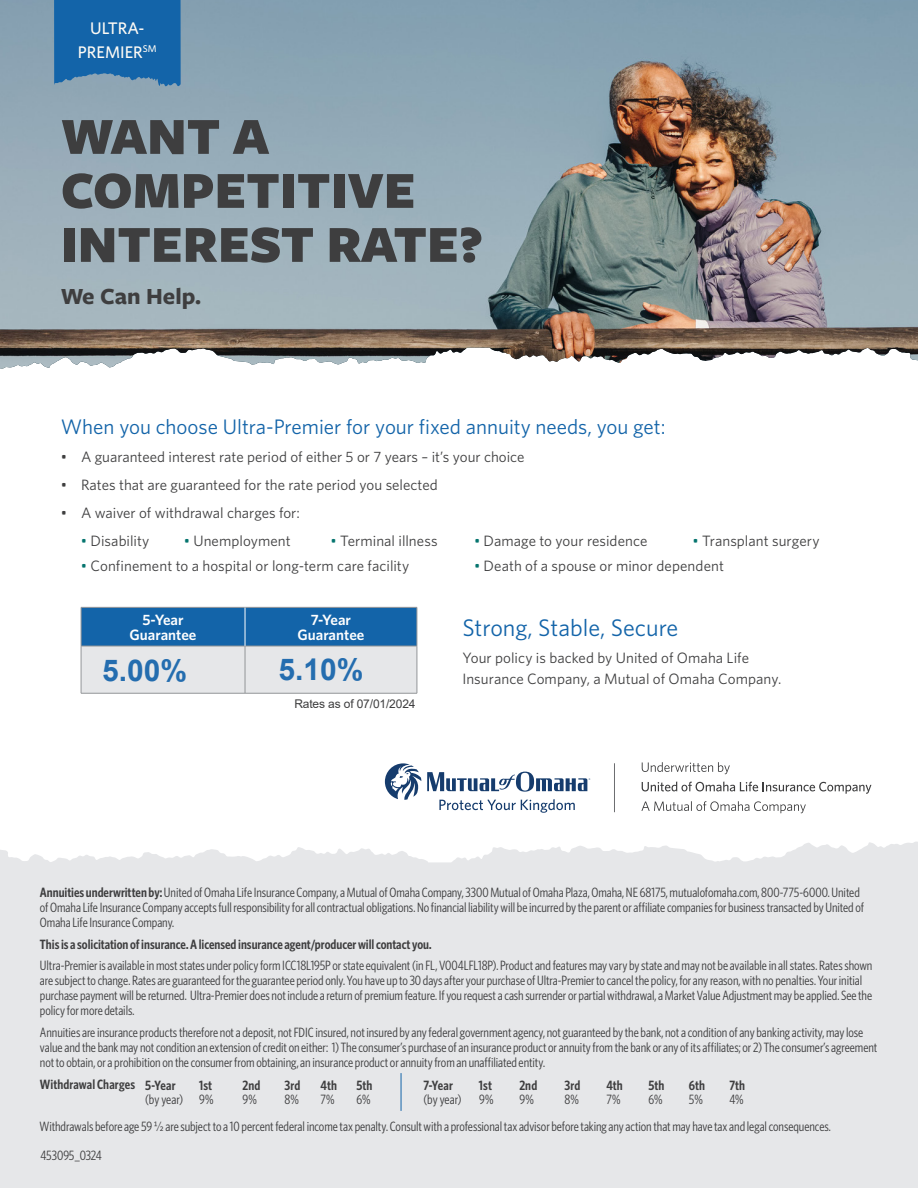
<style>
.page{position:relative;width:918px;height:1188px;background:#fff}
.page>*{position:absolute;margin:0;border:0;box-sizing:border-box;transform-origin:0 0}
._1_Headline{font:900 54px/54px "Freight Sans Pro";color:#3e3e3f}
.t1{font:700 30px "Arial";color:#246daf}
.Subhead{font:24px "Whitney";color:#1364a9}
._1_Headline_Subhead{font:700 24px "Freight Sans Pro";color:#3e3e3f}
.Subhead-2{font:21px "Whitney";color:#1364a9}
._1_Product_Tab_center{font:500 16.8px/23.5px "Whitney";color:#fefbf5;text-align:center}
.Subhead-3{font:15px/21px "Whitney";color:#3e3e3f}
.Body_Copy{font:15px "Whitney";letter-spacing:.005em;color:#3e3e3f}
.t2{font:600 15px/15px "Whitney";color:#fff;text-align:center}
.disclaimer{font:13.5px/15px "Whitney Condensed";letter-spacing:-.005em;color:#3e3e3f}
.disclaimer-2{font:600 13.5px "Whitney Condensed";color:#3e3e3f}
.disclaimer-3{font:12px "Arial";letter-spacing:-.01em;color:#3e3e3f}
.s1{color:#05746e}
.s2{font-weight:600}
</style>
<div class="page">
<div style="left:0;top:841px;width:918px;height:347px;background:#e6e7e9"></div>
<svg style="left:82px;top:608px;width:335px;height:85px;background:#87abcb"></svg>
<hr style="left:81px;top:646px;width:1px;height:47px;background:#939598">
<hr style="left:245px;top:646px;width:1px;height:47px;background:#939598">
<hr style="left:417px;top:646px;width:1px;height:47px;background:#939598">
<hr style="left:81px;top:693px;width:164px;height:1px;background:#939598">
<hr style="left:245px;top:693px;width:172px;height:1px;background:#939598">
<hr style="left:81px;top:607px;width:164px;height:1px;background:#939598">
<hr style="left:81px;top:608px;width:1px;height:38px;background:#939598">
<hr style="left:245px;top:607px;width:172px;height:1px;background:#939598">
<hr style="left:417px;top:608px;width:1px;height:38px;background:#939598">
<hr style="left:81px;top:646px;width:164px;height:1px;background:#939598">
<hr style="left:245px;top:646px;width:172px;height:1px;background:#939598">
<hr style="left:245px;top:608px;width:1px;height:38px;background:#fff">
<hr style="left:401px;top:1073px;width:1px;height:38px;background:#1364a9">
<hr style="left:614px;top:763px;width:1px;height:49px;background:#6c6d70">
<svg style="left:642px;top:762px;width:88px;height:12px"></svg>
<svg style="left:642px;top:782px;width:229px;height:12px"></svg>
<svg style="left:641px;top:801px;width:165px;height:12px"></svg>
<svg style="left:385px;top:763px;width:36px;height:37px"></svg>
<svg style="left:427px;top:772px;width:163px;height:20px"></svg>
<svg style="left:439px;top:799px;width:136px;height:14px"></svg>
<img style="left:317px;top:0;width:601px;height:365px">
<img style="left:0;top:0;width:317px;height:369px">
<svg style="left:54px;top:0;width:127px;height:88px;background:#206baa"></svg>
<p class="_1_Product_Tab_center" style="left:78px;top:16px;width:80px">ULTRA-<br>PREMIER<sup>SM</sup></p>
<p class="_1_Headline" style="left:61px;top:107px;width:424px">WANT A<br>COMPETITIVE<br>INTEREST RATE?</p>
<p class="_1_Headline_Subhead" style="left:61px;top:280px;width:142px">We Can Help.</p>
<p class="Subhead-2" style="left:61px;top:413px;width:606px">When you choose Ultra-Premier for your fixed annuity needs, you get:</p>
<p class="Subhead-3" style="left:61px;top:446px;width:465px">• A guaranteed interest rate period of either 5 or 7 years – it’s your choice</p>
<p class="Subhead-3" style="left:61px;top:474px;width:378px">• Rates that are guaranteed for the rate period you selected</p>
<p class="Subhead-3" style="left:61px;top:501px;width:241px">• A waiver of withdrawal charges for:</p>
<p class="Body_Copy" style="left:81px;top:531px;width:70px"><span class="s1">•</span> Disability</p>
<p class="Body_Copy" style="left:330px;top:531px;width:109px"><span class="s1">•</span> Terminal illness</p>
<p class="Body_Copy" style="left:81px;top:555px;width:330px"><span class="s1">•</span> Confinement to a hospital or long-term care facility</p>
<p class="Body_Copy" style="left:184px;top:531px;width:109px"><span class="s1">•</span> Unemployment</p>
<p class="Body_Copy" style="left:693px;top:531px;width:129px"><span class="s1">•</span> Transplant surgery</p>
<p class="Body_Copy" style="left:474px;top:555px;width:251px"><span class="s1">•</span> Death of a spouse or minor dependent</p>
<p class="Body_Copy" style="left:474px;top:531px;width:175px"><span class="s1">•</span> Damage to your residence</p>
<p class="t2" style="left:130px;top:612px;width:68px">5-Year<br>Guarantee</p>
<p class="t2" style="left:298px;top:612px;width:68px">7-Year<br>Guarantee</p>
<p class="t1" style="left:102px;top:649px;width:87px">5.00%</p>
<p class="t1" style="left:278px;top:649px;width:87px">5.10%</p>
<p class="disclaimer-3" style="left:294px;top:695px;width:123px">Rates as of 07/01/2024</p>
<p class="Subhead" style="left:462px;top:611px;width:217px">Strong, Stable, Secure</p>
<p class="Subhead-3" style="left:462px;top:647px;width:321px">Your policy is backed by United of Omaha Life<br>Insurance Company, a Mutual of Omaha Company.</p>
<p class="disclaimer" style="left:40px;top:884px;width:826px"><span class="s2">Annuities underwritten by:</span> United of Omaha Life Insurance Company, a Mutual of Omaha Company, 3300 Mutual of Omaha Plaza, Omaha, NE 68175, mutualofomaha.com, 800-775-6000. United of Omaha Life Insurance Company accepts full responsibility for all contractual obligations. No financial liability will be incurred by the parent or affiliate companies for business transacted by United of<br>Omaha Life Insurance Company.</p>
<p class="disclaimer-2" style="left:40px;top:935px;width:393px">This is a solicitation of insurance. A licensed insurance agent/producer will contact you.</p>
<p class="disclaimer" style="left:40px;top:958px;width:834px">Ultra-Premier is available in most states under policy form ICC18L195P or state equivalent (in FL, V004LFL18P). Product and features may vary by state and may not be available in all states. Rates shown are subject to change. Rates are guaranteed for the guarantee period only. You have up to 30 days after your purchase of Ultra-Premier to cancel the policy, for any reason, with no penalties. Your initial purchase payment will be returned. Ultra-Premier does not include a return of premium feature. If you request a cash surrender or partial withdrawal, a Market Value Adjustment may be applied. See the policy for more details.</p>
<p class="disclaimer" style="left:40px;top:1024px;width:839px">Annuities are insurance products therefore not a deposit, not FDIC insured, not insured by any federal government agency, not guaranteed by the bank, not a condition of any banking activity, may lose value and the bank may not condition an extension of credit on either: 1) The consumer’s purchase of an insurance product or annuity from the bank or any of its affiliates; or 2) The consumer’s agreement not to obtain, or a prohibition on the consumer from obtaining, an insurance product or annuity from an unaffiliated entity.</p>
<p class="disclaimer-2" style="left:40px;top:1075px;width:97px">Withdrawal Charges</p>
<p class="disclaimer-2" style="left:145px;top:1077px;width:32px">5-Year</p>
<p class="disclaimer-2" style="left:199px;top:1077px;width:15px">1st</p>
<p class="disclaimer-2" style="left:243px;top:1077px;width:19px">2nd</p>
<p class="disclaimer-2" style="left:285px;top:1077px;width:17px">3rd</p>
<p class="disclaimer-2" style="left:321px;top:1077px;width:18px">4th</p>
<p class="disclaimer-2" style="left:357px;top:1077px;width:17px">5th</p>
<p class="disclaimer" style="left:145px;top:1091px;width:70px">(by year) 9%</p>
<p class="disclaimer" style="left:243px;top:1091px;width:16px">9%</p>
<p class="disclaimer" style="left:285px;top:1091px;width:16px">8%</p>
<p class="disclaimer" style="left:321px;top:1091px;width:16px">7%</p>
<p class="disclaimer" style="left:357px;top:1091px;width:16px">6%</p>
<p class="disclaimer-2" style="left:423px;top:1077px;width:31px">7-Year</p>
<p class="disclaimer-2" style="left:479px;top:1077px;width:15px">1st</p>
<p class="disclaimer-2" style="left:519px;top:1077px;width:19px">2nd</p>
<p class="disclaimer-2" style="left:564px;top:1077px;width:17px">3rd</p>
<p class="disclaimer-2" style="left:606px;top:1077px;width:18px">4th</p>
<p class="disclaimer-2" style="left:648px;top:1077px;width:17px">5th</p>
<p class="disclaimer-2" style="left:689px;top:1077px;width:18px">6th</p>
<p class="disclaimer-2" style="left:729px;top:1077px;width:17px">7th</p>
<p class="disclaimer" style="left:423px;top:1091px;width:40px">(by year)</p>
<p class="disclaimer" style="left:479px;top:1091px;width:16px">9%</p>
<p class="disclaimer" style="left:519px;top:1091px;width:16px">9%</p>
<p class="disclaimer" style="left:564px;top:1091px;width:16px">8%</p>
<p class="disclaimer" style="left:606px;top:1091px;width:16px">7%</p>
<p class="disclaimer" style="left:648px;top:1091px;width:16px">6%</p>
<p class="disclaimer" style="left:689px;top:1091px;width:15px">5%</p>
<p class="disclaimer" style="left:729px;top:1091px;width:16px">4%</p>
<p class="disclaimer" style="left:40px;top:1118px;width:793px">Withdrawals before age 59 1⁄2 are subject to a 10 percent federal income tax penalty. Consult with a professional tax advisor before taking any action that may have tax and legal consequences.</p>
<p class="disclaimer" style="left:41px;top:1147px;width:63px">453095_0324</p>
</div>
